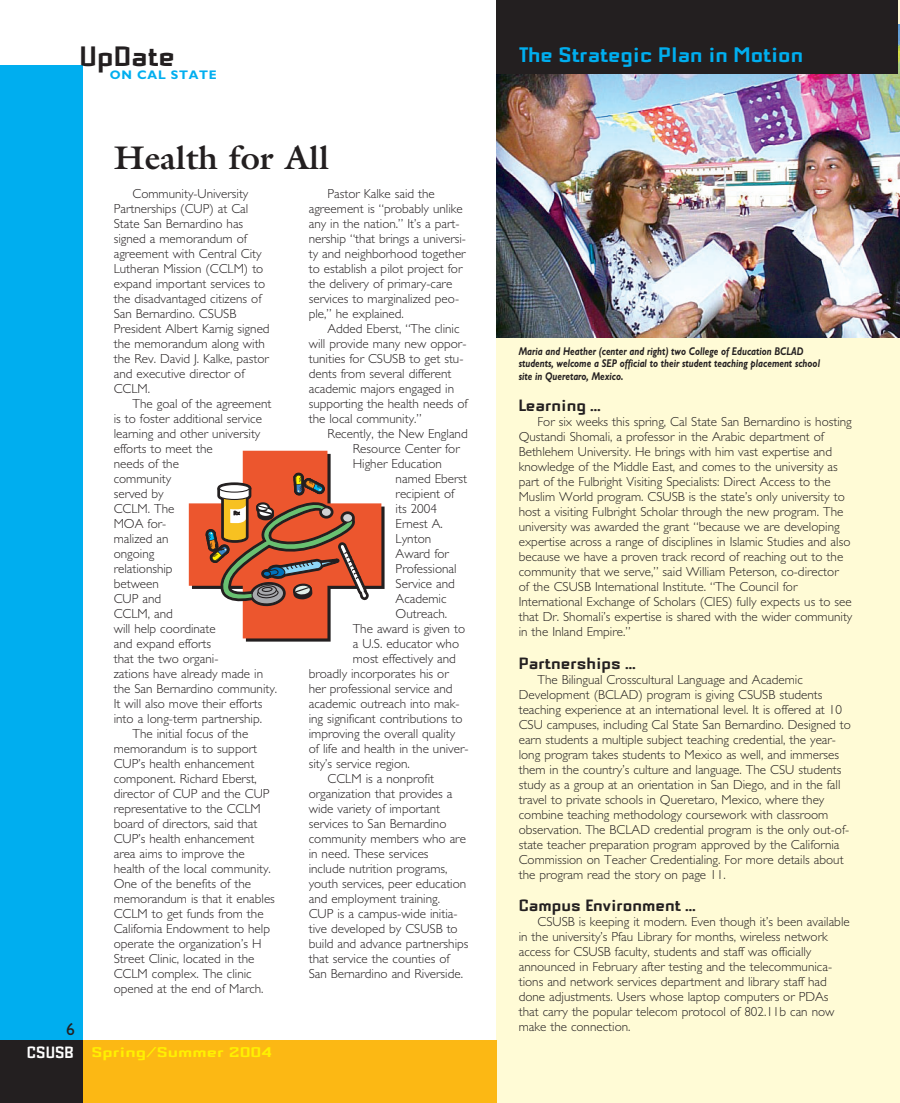
<style>
.page{position:relative;width:900px;height:1103px;background:#fff}
.page>*{position:absolute;margin:0;border:0;box-sizing:border-box;transform-origin:0 0}
.t1{font:700 33px "Galliard";color:#231f20}
.t2{font:700 30px "Drukpa";color:#231f20;scale:1.2 1}
.t3{font:700 22.5px "Drukpa";color:#00aeef;scale:1.2 1}
.t4{font:700 17.5px "Drukpa";color:#231f20;scale:1.2 1}
.t5{font:17.5px "M Gill Sans";color:#231f20}
.t6{font:700 15px "Drukpa";color:#fff101;scale:1.5 1}
.t7{font:300 13.12px/15px "M Gill Sans";color:#231f20}
.t8{font:700 12.5px "M Gill Sans";letter-spacing:.055em;color:#00aeef}
.t9{font:italic 700 11.25px/12.5px "M Gill Sans";color:#231f20;scale:.8 1}
.s1{font-size:17.5px;color:#fff}
</style>
<div class="page">
<div style="left:497px;top:0;width:403px;height:1102px;background:#fffbd6"></div>
<div style="left:0;top:66px;width:83px;height:1036px;background:#00aeef"></div>
<div style="left:80px;top:1040px;width:416px;height:62px;background:#fcb814"></div>
<div style="left:0;top:1040px;width:82px;height:62px;background:#231f20"></div>
<img style="left:496px;top:24px;width:404px;height:314px">
<svg style="left:189px;top:451px;width:196px;height:190px"></svg>
<div style="left:496px;top:0;width:402px;height:74px;background:#231f20"></div>
<h2 class="t2" style="left:80px;top:47px;width:81px">UpDate</h2>
<p class="t8" style="left:110px;top:70px;width:109px">ON CAL STATE</p>
<h3 class="t5" style="left:66px;top:1023px;width:10px">6</h3>
<h1 class="t1" style="left:114px;top:138px;width:217px">Health for All</h1>
<p class="t7" style="left:309px;top:187px;width:159px;text-indent:19px">Pastor Kalke said the agreement is “probably unlike any in the nation.” It’s a part&shy;nership “that brings a universi&shy;ty and neighborhood together to establish a pilot project for the delivery of primary-care services to marginalized peo&shy;ple,” he explained.</p>
<p class="t7" style="left:309px;top:322px;width:160px;text-indent:19px">Added Eberst, “The clinic will provide many new oppor&shy;tunities for CSUSB to get stu&shy;dents from several different academic majors engaged in supporting the health needs of the local community.”</p>
<p class="t7" style="left:353px;top:427px;width:116px;text-indent:-25px">Recently, the New England<br>Resource Center for<br>Higher Education</p>
<p class="t7" style="left:396px;top:472px;width:73px">named Eberst</p>
<p class="t7" style="left:396px;top:487px;width:60px">recipient of</p>
<p class="t7" style="left:396px;top:502px;width:43px">its 2004</p>
<p class="t7" style="left:396px;top:517px;width:49px">Ernest A.</p>
<p class="t7" style="left:396px;top:532px;width:37px">Lynton</p>
<p class="t7" style="left:396px;top:547px;width:55px">Award for</p>
<p class="t7" style="left:396px;top:562px;width:62px">Professional</p>
<p class="t7" style="left:396px;top:577px;width:61px">Service and</p>
<p class="t7" style="left:396px;top:592px;width:52px">Academic</p>
<p class="t7" style="left:396px;top:607px;width:53px">Outreach.</p>
<p class="t7" style="left:353px;top:622px;width:114px">The award is given to</p>
<p class="t7" style="left:353px;top:637px;width:108px">a U.S. educator who</p>
<p class="t7" style="left:353px;top:652px;width:105px">most effectively and</p>
<p class="t7" style="left:309px;top:667px;width:141px">broadly incorporates his or</p>
<p class="t7" style="left:309px;top:682px;width:145px">her professional service and</p>
<p class="t7" style="left:309px;top:697px;width:152px">academic outreach into mak-</p>
<p class="t7" style="left:309px;top:712px;width:155px">ing significant contributions to</p>
<p class="t7" style="left:309px;top:727px;width:148px">improving the overall quality</p>
<p class="t7" style="left:309px;top:742px;width:161px">of life and health in the univer-</p>
<p class="t7" style="left:309px;top:757px;width:103px">sity’s service region.</p>
<p class="t7" style="left:328px;top:772px;width:108px">CCLM is a nonprofit</p>
<p class="t7" style="left:309px;top:787px;width:145px">organization that provides a</p>
<p class="t7" style="left:309px;top:802px;width:133px">wide variety of important</p>
<p class="t7" style="left:309px;top:817px;width:139px">services to San Bernardino</p>
<p class="t7" style="left:309px;top:832px;width:159px">community members who are</p>
<p class="t7" style="left:309px;top:847px;width:121px">in need. These services</p>
<p class="t7" style="left:309px;top:862px;width:140px">include nutrition programs,</p>
<p class="t7" style="left:309px;top:877px;width:159px">youth services, peer education</p>
<p class="t7" style="left:309px;top:892px;width:133px">and employment training.</p>
<p class="t7" style="left:309px;top:907px;width:150px">CUP is a campus-wide initia-</p>
<p class="t7" style="left:309px;top:922px;width:151px">tive developed by CSUSB to</p>
<p class="t7" style="left:309px;top:937px;width:161px">build and advance partnerships</p>
<p class="t7" style="left:309px;top:952px;width:142px">that service the counties of</p>
<p class="t7" style="left:309px;top:967px;width:156px">San Bernardino and Riverside.</p>
<p class="t7" style="left:114px;top:187px;width:157px;text-indent:19px">Community-University<br>Partnerships (CUP) at Cal<br>State San Bernardino has signed a memorandum of agreement with Central City<br>Lutheran Mission (CCLM) to expand important services to the disadvantaged citizens of<br>San Bernardino. CSUSB<br>President Albert Karnig signed the memorandum along with the Rev. David J. Kalke, pastor and executive director of<br>CCLM.</p>
<p class="t7" style="left:132px;top:397px;width:140px">The goal of the agreement</p>
<p class="t7" style="left:114px;top:412px;width:150px">is to foster additional service</p>
<p class="t7" style="left:114px;top:427px;width:148px">learning and other university</p>
<p class="t7" style="left:114px;top:442px;width:101px">efforts to meet the</p>
<p class="t7" style="left:114px;top:457px;width:67px">needs of the</p>
<p class="t7" style="left:114px;top:472px;width:59px">community</p>
<p class="t7" style="left:114px;top:487px;width:52px">served by</p>
<p class="t7" style="left:114px;top:502px;width:62px">CCLM. The</p>
<p class="t7" style="left:114px;top:517px;width:54px">MOA for-</p>
<p class="t7" style="left:114px;top:532px;width:56px">malized an</p>
<p class="t7" style="left:114px;top:547px;width:42px">ongoing</p>
<p class="t7" style="left:114px;top:562px;width:60px">relationship</p>
<p class="t7" style="left:114px;top:577px;width:47px">between</p>
<p class="t7" style="left:114px;top:592px;width:49px">CUP and</p>
<p class="t7" style="left:114px;top:607px;width:61px">CCLM, and</p>
<p class="t7" style="left:114px;top:622px;width:104px">will help coordinate</p>
<p class="t7" style="left:114px;top:637px;width:99px">and expand efforts</p>
<p class="t7" style="left:114px;top:652px;width:106px">that the two organi-</p>
<p class="t7" style="left:114px;top:667px;width:151px">zations have already made in</p>
<p class="t7" style="left:114px;top:682px;width:165px">the San Bernardino community.</p>
<p class="t7" style="left:114px;top:697px;width:150px">It will also move their efforts</p>
<p class="t7" style="left:114px;top:712px;width:150px">into a long-term partnership.</p>
<p class="t7" style="left:132px;top:727px;width:117px">The initial focus of the</p>
<p class="t7" style="left:114px;top:742px;width:145px">memorandum is to support</p>
<p class="t7" style="left:114px;top:757px;width:142px">CUP’s health enhancement</p>
<p class="t7" style="left:114px;top:772px;width:145px">component. Richard Eberst,</p>
<p class="t7" style="left:114px;top:787px;width:157px">director of CUP and the CUP</p>
<p class="t7" style="left:114px;top:802px;width:149px">representative to the CCLM</p>
<p class="t7" style="left:114px;top:817px;width:145px">board of directors, said that</p>
<p class="t7" style="left:114px;top:832px;width:142px">CUP’s health enhancement</p>
<p class="t7" style="left:114px;top:847px;width:133px">area aims to improve the</p>
<p class="t7" style="left:114px;top:862px;width:159px">health of the local community.</p>
<p class="t7" style="left:114px;top:877px;width:139px">One of the benefits of the</p>
<p class="t7" style="left:114px;top:892px;width:163px">memorandum is that it enables</p>
<p class="t7" style="left:114px;top:907px;width:151px">CCLM to get funds from the</p>
<p class="t7" style="left:114px;top:922px;width:158px">California Endowment to help</p>
<p class="t7" style="left:114px;top:937px;width:149px">operate the organization’s H</p>
<p class="t7" style="left:114px;top:952px;width:142px">Street Clinic, located in the</p>
<p class="t7" style="left:114px;top:967px;width:139px">CCLM complex. The clinic</p>
<p class="t7" style="left:114px;top:982px;width:151px">opened at the end of March.</p>
<p class="t6" style="left:27px;top:1047px;width:165px"><span class="s1">CSUSB</span> Spring/Summer 2004</p>
<h3 class="t3" style="left:519px;top:48px;width:238px">The Strategic Plan in Motion</h3>
<p class="t9" style="left:519px;top:346px;width:378px">Maria and Heather (center and right) two College of Education BCLAD students, welcome a SEP official to their student teaching placement school site in Queretaro, Mexico.</p>
<h3 class="t4" style="left:519px;top:399px;width:70px">Learning …</h3>
<p class="t7" style="left:519px;top:415px;width:335px;text-indent:19px">For six weeks this spring, Cal State San Bernardino is hosting Qustandi Shomali, a professor in the Arabic department of Bethlehem University. He brings with him vast expertise and knowledge of the Middle East, and comes to the university as part of the Fulbright Visiting Specialists: Direct Access to the Muslim World program. CSUSB is the state’s only university to host a visiting Fulbright Scholar through the new program. The university was awarded the grant “because we are developing expertise across a range of disciplines in Islamic Studies and also because we have a proven track record of reaching out to the community that we serve,” said William Peterson, co-director<br>of the CSUSB International Institute. “The Council for International Exchange of Scholars (CIES) fully expects us to see that Dr. Shomali’s expertise is shared with the wider community in the Inland Empire.”</p>
<h3 class="t4" style="left:519px;top:657px;width:99px">Partnerships …</h3>
<p class="t7" style="left:519px;top:673px;width:334px;text-indent:19px">The Bilingual Crosscultural Language and Academic Development (BCLAD) program is giving CSUSB students teaching experience at an international level. It is offered at 10<br>CSU campuses, including Cal State San Bernardino. Designed to earn students a multiple subject teaching credential, the year&shy;long program takes students to Mexico as well, and immerses them in the country’s culture and language. The CSU students study as a group at an orientation in San Diego, and in the fall travel to private schools in Queretaro, Mexico, where they combine teaching methodology coursework with classroom observation. The BCLAD credential program is the only out-of&shy;state teacher preparation program approved by the California Commission on Teacher Credentialing. For more details about the program read the story on page 11.</p>
<h3 class="t4" style="left:519px;top:899px;width:149px">Campus Environment …</h3>
<p class="t7" style="left:519px;top:915px;width:333px;text-indent:19px">CSUSB is keeping it modern. Even though it’s been available in the university’s Pfau Library for months, wireless network access for CSUSB faculty, students and staff was officially announced in February after testing and the telecommunica&shy;tions and network services department and library staff had done adjustments. Users whose laptop computers or PDAs that carry the popular telecom protocol of 802.11b can now make the connection.</p>
</div>
